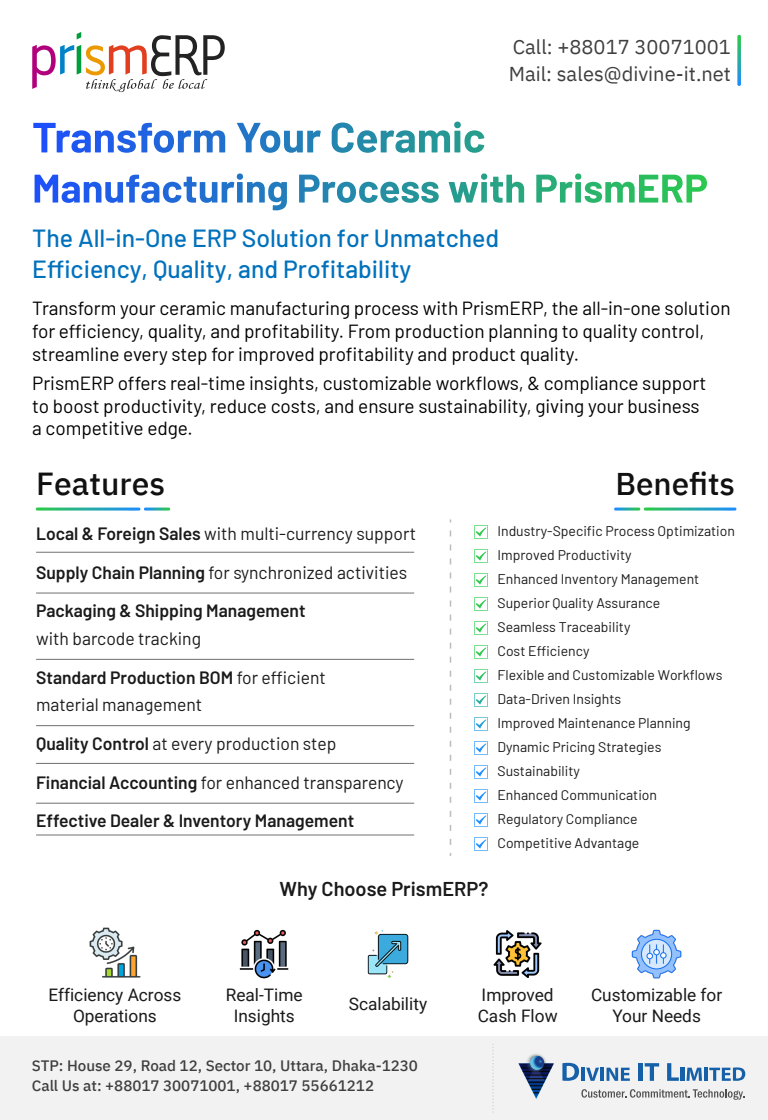
<style>
.page{position:relative;width:768px;height:1120px;background:#fff}
.page>*{position:absolute;margin:0;border:0;box-sizing:border-box;transform-origin:0 0}
.t1{font:500 31.8px "IBM Plex Sans";color:#111}
.t2{font:500 31.4px "IBM Plex Sans";color:#111}
.t3{font:500 24.8px/30.4px "Barlow";color:#0071bc}
.t4{font:20.1px/26.8px "IBM Plex Sans";color:#3f3f3f}
.t5{font:600 20px "Barlow";color:#1a1a1a}
.t6{font:19px/22.8px "Barlow";letter-spacing:-.005em;color:#000}
.t7{font:600 17.9px/38.8px "Barlow";color:#1a1a1a}
.t8{font:17.9px/38.8px "Barlow";color:#1a1a1a}
.t9{font:17.3px/21px "Roboto";color:#1a1a1a;text-align:center}
.t10{font:500 15.1px/20.1px "IBM Plex Sans";color:#3f3f3f}
.t11{font:14px/24px "Barlow";color:#1a1a1a}
.s1{font-weight:400}
.s2{font-weight:600}
</style>
<div class="page">
<div style="left:0;top:1036px;width:767px;height:84px;background:#f2f2f2"></div>
<svg style="left:493px;top:1044px;width:1px;height:69px"></svg>
<svg style="left:581px;top:1089px;width:164px;height:11px"></svg>
<svg style="left:562px;top:1063px;width:68px;height:18px"></svg>
<hr style="left:638px;top:1063px;width:4px;height:18px;background:#1660a9">
<svg style="left:645px;top:1063px;width:14px;height:18px"></svg>
<svg style="left:667px;top:1063px;width:78px;height:18px"></svg>
<svg style="left:518px;top:1063px;width:36px;height:36px"></svg>
<img style="left:523px;top:1054px;width:27px;height:24px">
<svg style="left:530px;top:1056px;width:14px;height:14px"></svg>
<svg style="left:32px;top:32px;width:193px;height:60px"></svg>
<svg style="left:33px;top:123px;width:192px;height:30px"></svg>
<svg style="left:237px;top:123px;width:84px;height:30px"></svg>
<svg style="left:332px;top:122px;width:152px;height:31px"></svg>
<svg style="left:35px;top:173px;width:252px;height:37px"></svg>
<svg style="left:299px;top:175px;width:140px;height:28px"></svg>
<svg style="left:449px;top:173px;width:75px;height:30px"></svg>
<svg style="left:536px;top:173px;width:171px;height:30px"></svg>
<img style="left:239px;top:929px;width:50px;height:50px">
<img style="left:367px;top:931px;width:42px;height:46px">
<img style="left:494px;top:930px;width:48px;height:48px">
<img style="left:632px;top:929px;width:50px;height:50px">
<img style="left:89px;top:927px;width:52px;height:51px">
<hr style="left:36px;top:552px;width:378px;height:1px;background:#707070">
<hr style="left:36px;top:593px;width:378px;height:1px;background:#707070">
<hr style="left:36px;top:659px;width:378px;height:1px;background:#707070">
<hr style="left:36px;top:725px;width:378px;height:1px;background:#707070">
<hr style="left:36px;top:763px;width:378px;height:1px;background:#707070">
<hr style="left:36px;top:803px;width:378px;height:1px;background:#707070">
<hr style="left:36px;top:835px;width:378px;height:1px;background:#707070">
<svg style="left:450px;top:530px;width:1px;height:326px"></svg>
<svg style="left:474px;top:525px;width:14px;height:14px"></svg>
<svg style="left:474px;top:549px;width:14px;height:14px"></svg>
<svg style="left:474px;top:573px;width:14px;height:14px"></svg>
<svg style="left:474px;top:597px;width:14px;height:14px"></svg>
<svg style="left:474px;top:621px;width:14px;height:14px"></svg>
<svg style="left:474px;top:645px;width:14px;height:14px"></svg>
<svg style="left:474px;top:669px;width:14px;height:14px"></svg>
<svg style="left:474px;top:693px;width:14px;height:14px"></svg>
<svg style="left:474px;top:717px;width:14px;height:14px"></svg>
<svg style="left:474px;top:741px;width:14px;height:14px"></svg>
<svg style="left:474px;top:765px;width:14px;height:14px"></svg>
<svg style="left:474px;top:789px;width:14px;height:14px"></svg>
<svg style="left:474px;top:813px;width:14px;height:14px"></svg>
<svg style="left:474px;top:837px;width:14px;height:14px"></svg>
<svg style="left:737px;top:35px;width:4px;height:51px"></svg>
<svg style="left:35px;top:507px;width:136px;height:4px"></svg>
<svg style="left:614px;top:507px;width:123px;height:4px"></svg>
<p class="t4" style="left:509px;top:32px;width:224px">Call: +88017 30071001<br>Mail: sales@divine-it.net</p>
<h3 class="t3" style="left:32px;top:221px;width:468px">The All-in-One ERP Solution for Unmatched<br>Efficiency, Quality, and Profitability</h3>
<p class="t6" style="left:32px;top:296px;width:700px">Transform your ceramic manufacturing process with PrismERP, the all-in-one solution for efficiency, quality, and profitability. From production planning to quality control, streamline every step for improved profitability and product quality.</p>
<p class="t6" style="left:32px;top:370px;width:676px">PrismERP offers real-time insights, customizable workflows, &amp; compliance support to boost productivity, reduce costs, and ensure sustainability, giving your business a competitive edge.</p>
<h1 class="t1" style="left:36px;top:459px;width:130px">Features</h1>
<h2 class="t2" style="left:615px;top:459px;width:121px">Benefits</h2>
<p class="t7" style="left:36px;top:513px;width:381px">Local &amp; Foreign Sales <span class="s1">with multi-currency support<br></span>Supply Chain Planning <span class="s1">for synchronized activities<br></span>Packaging &amp; Shipping Management</p>
<p class="t8" style="left:36px;top:618px;width:291px">with barcode tracking<br><span class="s2">Standard Production BOM</span> for efficient</p>
<p class="t7" style="left:36px;top:684px;width:369px"><span class="s1">material management<br></span>Quality Control <span class="s1">at every production step </span>Financial Accounting <span class="s1">for enhanced transparency </span>Effective Dealer &amp; Inventory Management</p>
<p class="t11" style="left:498px;top:518px;width:239px">Industry-Specific Process Optimization<br>Improved Productivity<br>Enhanced Inventory Management<br>Superior Quality Assurance<br>Seamless Traceability<br>Cost Efficiency<br>Flexible and Customizable Workflows<br>Data-Driven Insights<br>Improved Maintenance Planning<br>Dynamic Pricing Strategies<br>Sustainability<br>Enhanced Communication<br>Regulatory Compliance<br>Competitive Advantage</p>
<p class="t5" style="left:280px;top:874px;width:210px">Why Choose PrismERP?</p>
<p class="t9" style="left:48px;top:984px;width:134px">Efficiency Across<br>Operations</p>
<p class="t9" style="left:349px;top:993px;width:80px">Scalability</p>
<p class="t9" style="left:478px;top:984px;width:81px;text-align:left">Improved<br>Cash Flow</p>
<p class="t9" style="left:591px;top:984px;width:133px">Customizable for<br>Your Needs</p>
<p class="t9" style="left:226px;top:984px;width:78px">Real-Time<br>Insights</p>
<p class="t10" style="left:32px;top:1054px;width:388px">STP: House 29, Road 12, Sector 10, Uttara, Dhaka-1230<br>Call Us at: +88017 30071001, +88017 55661212</p>
</div>
